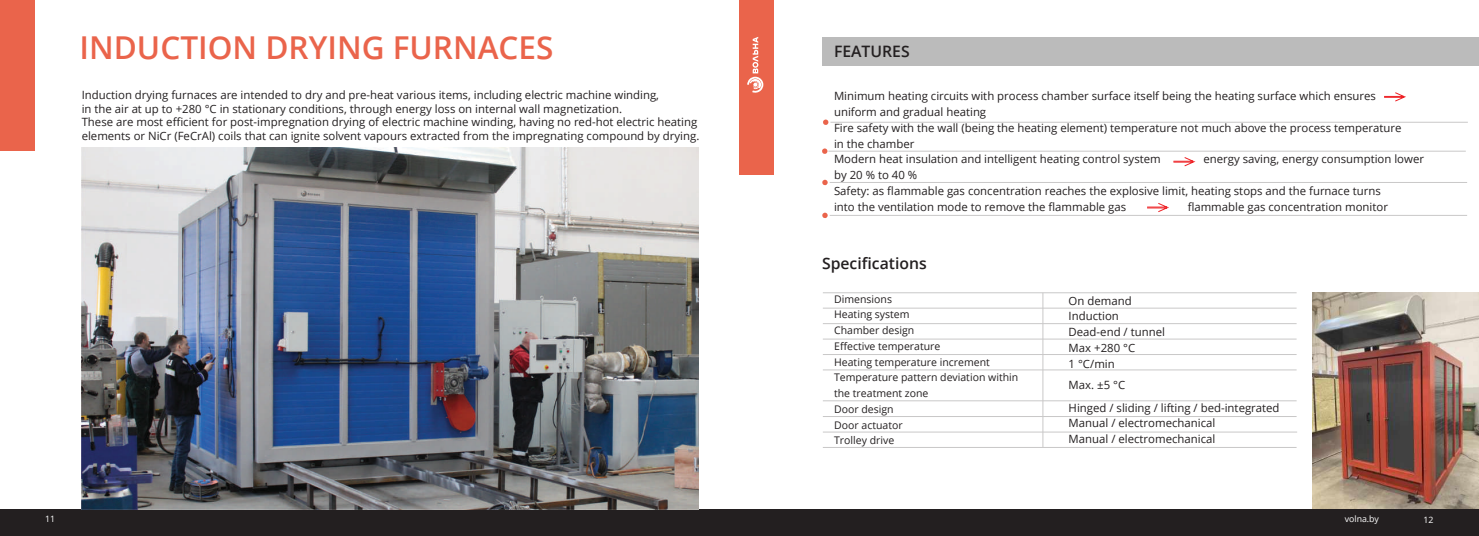
<style>
.page{position:relative;width:1479px;height:536px;background:#fff}
.page>*{position:absolute;margin:0;border:0;box-sizing:border-box;transform-origin:0 0}
.t1{font:600 31.5px "Open Sans";color:#ea644b}
.t2{font:600 15.75px "Open Sans";color:#231f20}
.t3{font:11.38px/15.8px "Open Sans";color:#231f20}
.t4{font:10.5px/15.8px "Open Sans";color:#231f20}
.t5{font:8.75px "Open Sans";color:#fff}
</style>
<div class="page">
<div style="left:0;top:0;width:35px;height:151px;background:#ea644b"></div>
<hr style="left:1042px;top:293px;width:1px;height:154px;background:#c9c8c8">
<svg style="left:823px;top:120px;width:5px;height:5px"></svg>
<hr style="left:830px;top:122px;width:637px;height:1px;background:#c9c8c8">
<svg style="left:822px;top:148px;width:5px;height:6px"></svg>
<hr style="left:828px;top:151px;width:637px;height:1px;background:#c9c8c8">
<svg style="left:822px;top:180px;width:5px;height:5px"></svg>
<hr style="left:829px;top:182px;width:637px;height:1px;background:#c9c8c8">
<div style="left:0;top:509px;width:1478px;height:27px;background:#231f20"></div>
<div style="left:739px;top:0;width:35px;height:174px;background:#ea644b"></div>
<svg style="left:747px;top:37px;width:16px;height:56px"></svg>
<svg style="left:822px;top:213px;width:5px;height:5px"></svg>
<hr style="left:829px;top:215px;width:637px;height:1px;background:#c9c8c8">
<div style="left:822px;top:37px;width:656px;height:29px;background:#bbb"></div>
<img style="left:81px;top:147px;width:617px;height:362px">
<img style="left:1312px;top:293px;width:166px;height:216px">
<svg style="left:1173px;top:157px;width:23px;height:10px"></svg>
<hr style="left:822px;top:308px;width:474px;height:1px;background:#c9c8c8">
<hr style="left:822px;top:323px;width:474px;height:1px;background:#c9c8c8">
<hr style="left:822px;top:338px;width:474px;height:1px;background:#c9c8c8">
<hr style="left:822px;top:354px;width:474px;height:1px;background:#c9c8c8">
<hr style="left:822px;top:369px;width:474px;height:1px;background:#c9c8c8">
<hr style="left:822px;top:292px;width:474px;height:1px;background:#c9c8c8">
<hr style="left:822px;top:400px;width:474px;height:1px;background:#c9c8c8">
<hr style="left:822px;top:416px;width:474px;height:1px;background:#c9c8c8">
<hr style="left:822px;top:431px;width:475px;height:1px;background:#c9c8c8">
<hr style="left:822px;top:447px;width:474px;height:1px;background:#c9c8c8">
<svg style="left:1147px;top:203px;width:22px;height:9px"></svg>
<svg style="left:1384px;top:92px;width:22px;height:10px"></svg>
<h1 class="t1" style="left:80px;top:26px;width:475px">INDUCTION DRYING FURNACES</h1>
<p class="t3" style="left:82px;top:88px;width:619px;line-height:13.7px">Induction drying furnaces are intended to dry and pre-heat various items, including electric machine winding,<br>in the air at up to +280 °C in stationary conditions, through energy loss on internal wall magnetization.<br>These are most efficient for post-impregnation drying of electric machine winding, having no red-hot electric heating elements or NiCr (FeCrAl) coils that can ignite solvent vapours extracted from the impregnating compound by drying.</p>
<h2 class="t2" style="left:834px;top:41px;width:77px">FEATURES</h2>
<p class="t3" style="left:834px;top:88px;width:569px">Minimum heating circuits with process chamber surface itself being the heating surface which ensures uniform and gradual heating<br>Fire safety with the wall (being the heating element) temperature not much above the process temperature in the chamber<br>Modern heat insulation and intelligent heating control system</p>
<p class="t3" style="left:1203px;top:151px;width:222px">energy saving, energy consumption lower</p>
<p class="t3" style="left:834px;top:167px;width:548px">by 20 % to 40 %<br>Safety: as flammable gas concentration reaches the explosive limit, heating stops and the furnace turns into the ventilation mode to remove the flammable gas</p>
<p class="t3" style="left:1187px;top:198px;width:202px">flammable gas concentration monitor</p>
<h2 class="t2" style="left:822px;top:253px;width:106px">Specifications</h2>
<p class="t4" style="left:834px;top:291px;width:186px">Dimensions<br>Heating system<br>Chamber design<br>Effective temperature<br>Heating temperature increment<br>Temperature pattern deviation within the treatment zone<br>Door design<br>Door actuator<br>Trolley drive</p>
<p class="t3" style="left:1068px;top:292px;width:98px">On demand<br>Induction<br>Dead-end / tunnel<br>Max +280 °C<br>1 °C/min</p>
<p class="t3" style="left:1068px;top:373px;width:212px;line-height:22.8px">Max. ±5 °C<br>Hinged / sliding / lifting / bed-integrated</p>
<p class="t3" style="left:1068px;top:415px;width:148px">Manual / electromechanical<br>Manual / electromechanical</p>
<p class="t5" style="left:45px;top:513px;width:12px">11</p>
<p class="t5" style="left:1344px;top:513px;width:36px">volna.by</p>
<p class="t5" style="left:1423px;top:513px;width:12px">12</p>
<p class="t5" style="left:45px;top:514px;width:7px">3</p>
<p class="t5" style="left:1343px;top:513px;width:36px">volna.by</p>
</div>
